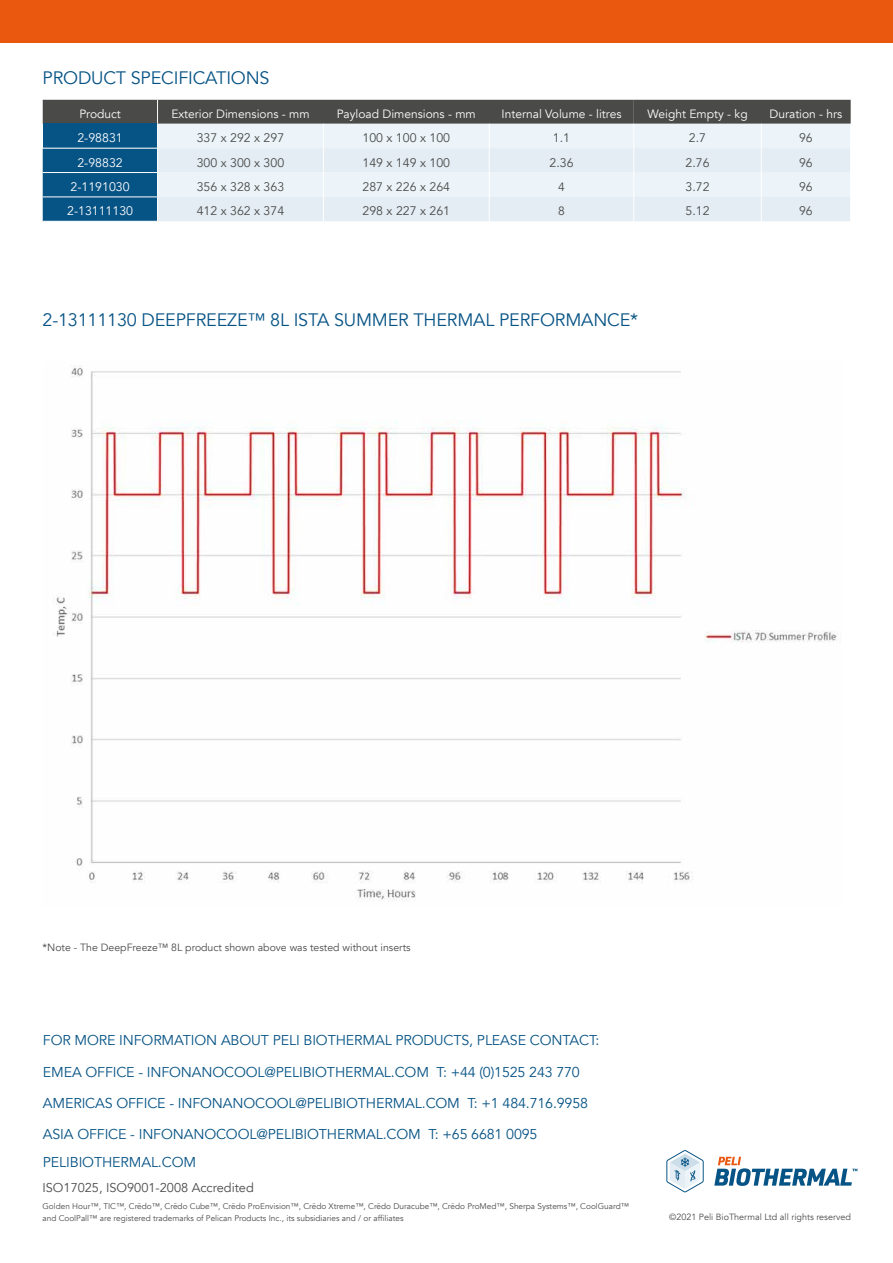
<style>
.page{position:relative;width:893px;height:1263px;background:#fff}
.page>*{position:absolute;margin:0;border:0;box-sizing:border-box;transform-origin:0 0}
.t1{font:18px "Avenir";letter-spacing:-.01em;color:#065385}
.t2{font:14.25px/31px "Avenir";letter-spacing:-.01em;color:#065385}
.t3{font:12.75px "Avenir";color:#4a4a49}
.t4{font:12.3px "Avenir";color:#4a4a49}
.t5{font:12.3px "Avenir";color:#fff}
.t6{font:12px "Avenir";color:#fff}
.t7{font:12px "Avenir";color:#4a4a49}
.t8{font:10.5px "Avenir";color:#4a4a49}
.t9{font:9px "Avenir";color:#4a4a49}
.t10{font:8.25px/12px "Avenir";color:#4a4a49}
</style>
<div class="page">
<div style="left:0;top:0;width:893px;height:43px;background:#ea5810"></div>
<img style="left:53px;top:365px;width:788px;height:536px">
<svg style="left:43px;top:100px;width:808px;height:121px;background:#afbec7"></svg>
<svg style="left:714px;top:1157px;width:143px;height:29px"></svg>
<svg style="left:666px;top:1150px;width:38px;height:42px"></svg>
<p class="t1" style="left:43px;top:67px;width:229px">PRODUCT SPECIFICATIONS</p>
<p class="t6" style="left:79px;top:106px;width:43px">Product</p>
<p class="t6" style="left:171px;top:106px;width:140px">Exterior Dimensions - mm</p>
<p class="t6" style="left:337px;top:106px;width:141px">Payload Dimensions - mm</p>
<p class="t6" style="left:501px;top:106px;width:122px">Internal Volume - litres</p>
<p class="t6" style="left:647px;top:106px;width:102px">Weight Empty - kg</p>
<p class="t6" style="left:769px;top:106px;width:74px">Duration - hrs</p>
<p class="t5" style="left:77px;top:131px;width:47px">2-98831</p>
<p class="t4" style="left:197px;top:131px;width:89px">337 x 292 x 297</p>
<p class="t4" style="left:362px;top:131px;width:89px">100 x 100 x 100</p>
<p class="t4" style="left:553px;top:131px;width:19px">1.1</p>
<p class="t4" style="left:689px;top:131px;width:19px">2.7</p>
<p class="t4" style="left:799px;top:131px;width:15px">96</p>
<p class="t5" style="left:77px;top:155px;width:47px">2-98832</p>
<p class="t4" style="left:197px;top:155px;width:89px">300 x 300 x 300</p>
<p class="t4" style="left:362px;top:155px;width:89px">149 x 149 x 100</p>
<p class="t4" style="left:549px;top:155px;width:26px">2.36</p>
<p class="t4" style="left:685px;top:155px;width:26px">2.76</p>
<p class="t4" style="left:799px;top:155px;width:15px">96</p>
<p class="t5" style="left:71px;top:179px;width:61px">2-1191030</p>
<p class="t4" style="left:197px;top:179px;width:89px">356 x 328 x 363</p>
<p class="t4" style="left:362px;top:179px;width:89px">287 x 226 x 264</p>
<p class="t7" style="left:558px;top:179px;width:8px">4</p>
<p class="t4" style="left:685px;top:179px;width:26px">3.72</p>
<p class="t4" style="left:799px;top:179px;width:15px">96</p>
<p class="t5" style="left:67px;top:204px;width:68px">2-13111130</p>
<p class="t4" style="left:197px;top:204px;width:89px">412 x 362 x 374</p>
<p class="t4" style="left:362px;top:204px;width:89px">298 x 227 x 261</p>
<p class="t7" style="left:558px;top:204px;width:8px">8</p>
<p class="t4" style="left:685px;top:204px;width:26px">5.12</p>
<p class="t4" style="left:799px;top:204px;width:15px">96</p>
<p class="t1" style="left:43px;top:309px;width:597px">2-13111130 DEEPFREEZE™ 8L ISTA SUMMER THERMAL PERFORMANCE*</p>
<p class="t8" style="left:43px;top:941px;width:370px">*Note - The DeepFreeze™ 8L product shown above was tested without inserts</p>
<p class="t2" style="left:43px;top:1025px;width:558px">FOR MORE INFORMATION ABOUT PELI BIOTHERMAL PRODUCTS, PLEASE CONTACT:<br>EMEA OFFICE - INFONANOCOOL@PELIBIOTHERMAL.COM T: +44 (0)1525 243 770<br>AMERICAS OFFICE - INFONANOCOOL@PELIBIOTHERMAL.COM T: +1 484.716.9958<br>ASIA OFFICE - INFONANOCOOL@PELIBIOTHERMAL.COM T: +65 6681 0095</p>
<p class="t2" style="left:43px;top:1146px;width:155px">PELIBIOTHERMAL.COM</p>
<p class="t3" style="left:43px;top:1180px;width:213px">ISO17025, ISO9001-2008 Accredited</p>
<p class="t10" style="left:43px;top:1200px;width:588px">Golden Hour™, TIC™, Crēdo™, Crēdo Cube™, Crēdo ProEnvision™, Crēdo Xtreme™, Crēdo Duracube™, Crēdo ProMed™, Sherpa Systems™, CoolGuard™ and CoolPall™ are registered trademarks of Pelican Products Inc., its subsidiaries and / or affiliates</p>
<p class="t9" style="left:669px;top:1212px;width:183px">©2021 Peli BioThermal Ltd all rights reserved</p>
</div>
